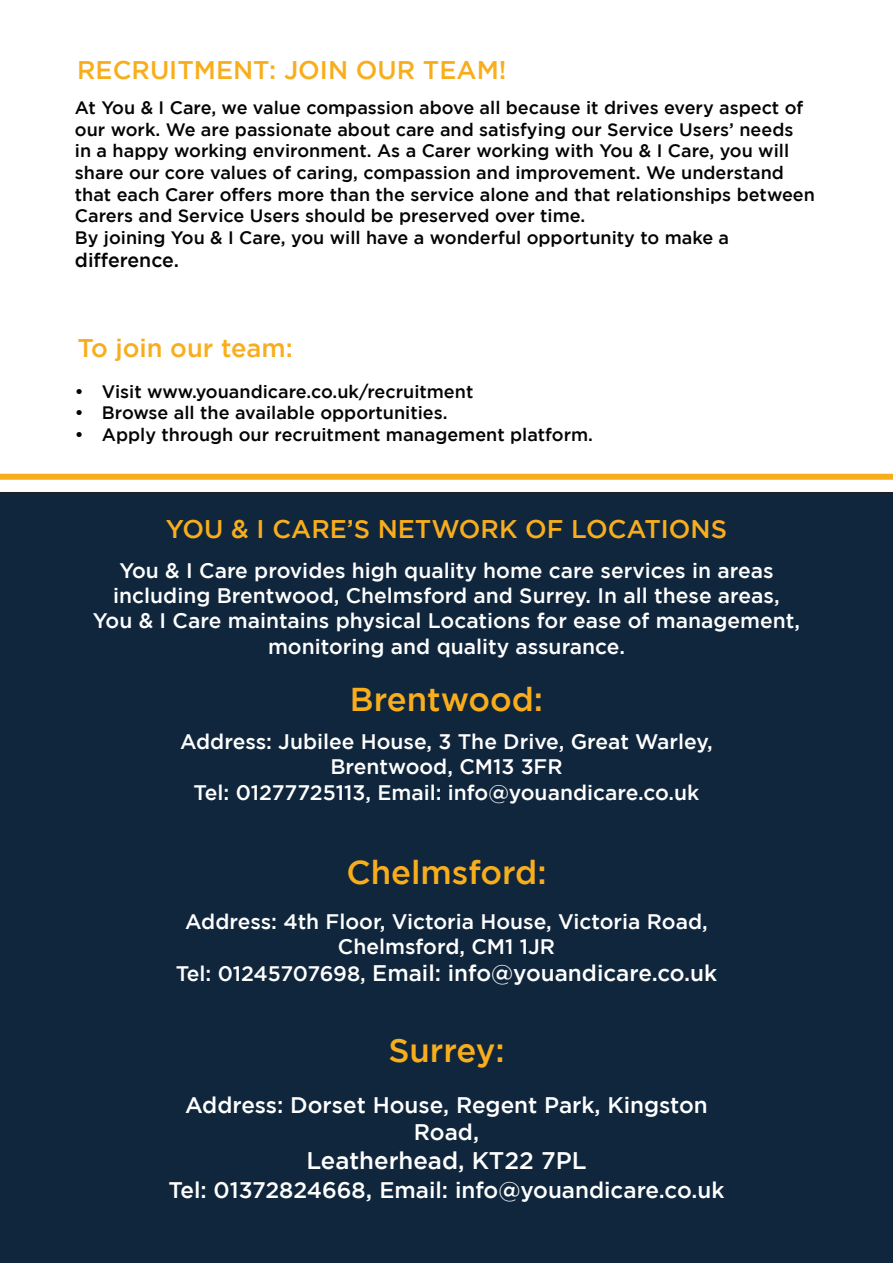
<style>
.page{position:relative;width:893px;height:1263px;background:#fff}
.page>*{position:absolute;margin:0;border:0;box-sizing:border-box;transform-origin:0 0}
.t1{font:500 33px "Gotham";color:#f8ae1c}
.t2{font:500 25.5px "Gotham";color:#f8ae1c}
.t3{font:500 24px "Gotham";color:#fff}
.t4{font:500 22.5px/27px "Gotham";color:#fff;text-align:center}
.t5{font:500 21px/25.2px "Gotham";color:#fff;text-align:center}
.t6{font:500 19.5px "Gotham";color:#040503}
.t7{font:500 18px/21.6px "Gotham";color:#040503}
.s1{font-size:21px}
.s2{font-size:24px}
</style>
<div class="page">
<div style="left:0;top:492px;width:893px;height:771px;background:#10263c"></div>
<div style="left:0;top:474px;width:893px;height:6px;background:#f8ae1c"></div>
<p class="t2" style="left:77px;top:56px;width:431px">RECRUITMENT: JOIN OUR TEAM!</p>
<p class="t7" style="left:75px;top:97px;width:741px">At You &amp; I Care, we value compassion above all because it drives every aspect of our work. We are passionate about care and satisfying our Service Users’ needs<br>in a happy working environment. As a Carer working with You &amp; I Care, you will share our core values of caring, compassion and improvement. We understand that each Carer offers more than the service alone and that relationships between Carers and Service Users should be preserved over time.</p>
<p class="t7" style="left:75px;top:226px;width:656px">By joining You &amp; I Care, you will have a wonderful opportunity to make a</p>
<p class="t6" style="left:75px;top:249px;width:106px">difference.</p>
<p class="t2" style="left:77px;top:333px;width:217px">To join our team:</p>
<p class="t7" style="left:75px;top:380px;width:400px">• Visit www.youandicare.co.uk/recruitment</p>
<p class="t7" style="left:75px;top:402px;width:374px">• Browse all the available opportunities.</p>
<p class="t7" style="left:75px;top:423px;width:520px">• Apply through our recruitment management platform.</p>
<p class="t2" style="left:166px;top:515px;width:563px">YOU &amp; I CARE’S NETWORK OF LOCATIONS</p>
<p class="t5" style="left:119px;top:557px;width:655px">You &amp; I Care provides high quality home care services in areas</p>
<p class="t5" style="left:113px;top:583px;width:668px">including Brentwood, Chelmsford and Surrey. In all these areas,</p>
<p class="t5" style="left:93px;top:608px;width:709px">You &amp; I Care maintains physical Locations for ease of management, monitoring and quality assurance.</p>
<p class="t1" style="left:350px;top:680px;width:195px">Brentwood:</p>
<p class="t5" style="left:180px;top:729px;width:534px">Address: Jubilee House, 3 The Drive, Great Warley,</p>
<p class="t5" style="left:330px;top:754px;width:234px">Brentwood, CM13 3FR</p>
<p class="t5" style="left:194px;top:779px;width:507px">Tel: 01277725113, Email: info@youandicare.co.uk</p>
<p class="t1" style="left:346px;top:853px;width:202px">Chelmsford:</p>
<p class="t5" style="left:185px;top:908px;width:524px">Address: 4th Floor, Victoria House, Victoria Road,</p>
<p class="t5" style="left:338px;top:934px;width:219px">Chelmsford, CM1 1JR</p>
<p class="t4" style="left:176px;top:959px;width:543px"><span class="s1">Tel: 01245707698,</span> Email: info@youandicare.co.uk</p>
<p class="t1" style="left:388px;top:1032px;width:118px">Surrey:</p>
<p class="t4" style="left:185px;top:1091px;width:524px">Address: Dorset House, Regent Park, Kingston<br>Road,</p>
<p class="t3" style="left:306px;top:1147px;width:282px">Leatherhead, KT22 7PL</p>
<p class="t4" style="left:168px;top:1176px;width:557px">Tel: 01372824668<span class="s2">,</span> Email: info@youandicare.co.uk</p>
</div>
